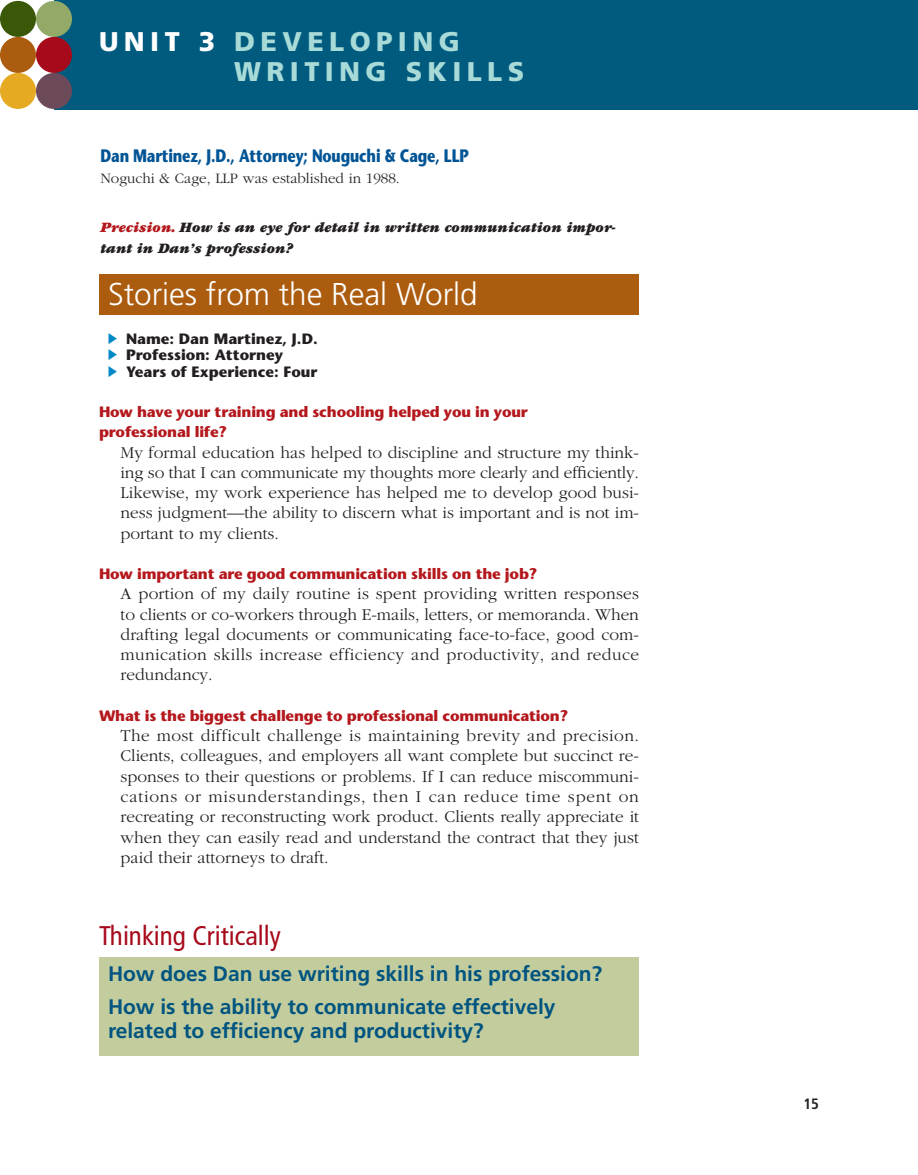
<style>
.page{position:relative;width:918px;height:1175px;background:#fff}
.page>*{position:absolute;margin:0;border:0;box-sizing:border-box;transform-origin:0 0}
.t1{font:300 31.5px "Frutiger";color:#fff}
.t2{font:900 27px/30px "Frutiger";letter-spacing:.2em;color:#a8dbd8}
.t3{font:condensed 27px "Frutiger";color:#a70a1a}
.t4{font:700 21px/33px "Frutiger";color:#005480}
.t5{font:700 18px "Stone Sans";letter-spacing:-.01em;color:#005495;scale:.8 1}
.t6{font:300 17.25px/20.2px "Garamond";color:#231f20;text-align:justify}
.t7{font:700 15px/20.2px "Stone Sans";letter-spacing:-.01em;color:#b4181d}
.t8{font:italic 900 15px/21px "Garamond";color:#231f20;scale:.96 1}
.t9{font:700 15px/16.5px "Stone Sans";color:#231f20}
.t10{font:300 15px "Garamond";color:#231f20}
.t11{font:700 condensed 15px "Frutiger";color:#231f20}
.s1{color:#fff}
.s2{color:#b4181d}
</style>
<div class="page">
<div style="left:54px;top:0;width:864px;height:110px;background:#005b7f"></div>
<div style="left:0;top:1px;width:36px;height:36px;background:#3a5808;border-radius:50%"></div>
<div style="left:0;top:37px;width:36px;height:36px;background:#ac5c0e;border-radius:50%"></div>
<div style="left:0;top:73px;width:36px;height:36px;background:#e5aa22;border-radius:50%"></div>
<div style="left:36px;top:1px;width:36px;height:36px;background:#93a967;border-radius:50%"></div>
<div style="left:36px;top:37px;width:36px;height:36px;background:#a70a1a;border-radius:50%"></div>
<div style="left:36px;top:73px;width:36px;height:36px;background:#6c4a59;border-radius:50%"></div>
<div style="left:99px;top:274px;width:540px;height:40px;background:#ac5c0e"></div>
<div style="left:99px;top:956px;width:540px;height:99px;background:#c3cc9d"></div>
<h2 class="t2" style="left:234px;top:28px;width:292px;text-indent:-135px"><span class="s1">UNIT 3</span> DEVELOPING<br>WRITING SKILLS</h2>
<p class="t5" style="left:100px;top:148px;width:462px">Dan Martinez, J.D., Attorney; Nouguchi &amp; Cage, LLP</p>
<p class="t10" style="left:100px;top:172px;width:301px">Noguchi &amp; Cage, LLP was established in 1988.</p>
<p class="t8" style="left:100px;top:218px;width:538px"><span class="s2">Precision.</span> How is an eye for detail in written communication impor&shy;tant in Dan’s profession?</p>
<h1 class="t1" style="left:108px;top:282px;width:371px">Stories from the Real World</h1>
<p class="t9" style="left:126px;top:332px;width:193px">Name: Dan Martinez, J.D.<br>Profession: Attorney<br>Years of Experience: Four</p>
<p class="t7" style="left:99px;top:403px;width:430px">How have your training and schooling helped you in your professional life?</p>
<p class="t6" style="left:121px;top:443px;width:520px">My formal education has helped to discipline and structure my think&shy;ing so that I can communicate my thoughts more clearly and efficiently.<br>Likewise, my work experience has helped me to develop good busi&shy;ness judgment—the ability to discern what is important and is not im&shy;portant to my clients.</p>
<p class="t7" style="left:99px;top:565px;width:440px">How important are good communication skills on the job?</p>
<p class="t6" style="left:121px;top:585px;width:520px">A portion of my daily routine is spent providing written responses to clients or co-workers through E-mails, letters, or memoranda. When drafting legal documents or communicating face-to-face, good com&shy;munication skills increase efficiency and productivity, and reduce redundancy.</p>
<p class="t7" style="left:99px;top:707px;width:471px">What is the biggest challenge to professional communication?</p>
<p class="t6" style="left:121px;top:727px;width:520px">The most difficult challenge is maintaining brevity and precision.<br>Clients, colleagues, and employers all want complete but succinct re&shy;sponses to their questions or problems. If I can reduce miscommuni&shy;cations or misunderstandings, then I can reduce time spent on recreating or reconstructing work product. Clients really appreciate it when they can easily read and understand the contract that they just paid their attorneys to draft.</p>
<h2 class="t3" style="left:99px;top:924px;width:183px">Thinking Critically</h2>
<p class="t4" style="left:108px;top:958px;width:496px">How does Dan use writing skills in his profession?<br>How is the ability to communicate effectively</p>
<p class="t4" style="left:108px;top:1015px;width:377px">related to efficiency and productivity?</p>
<p class="t11" style="left:803px;top:1097px;width:17px">15</p>
</div>
